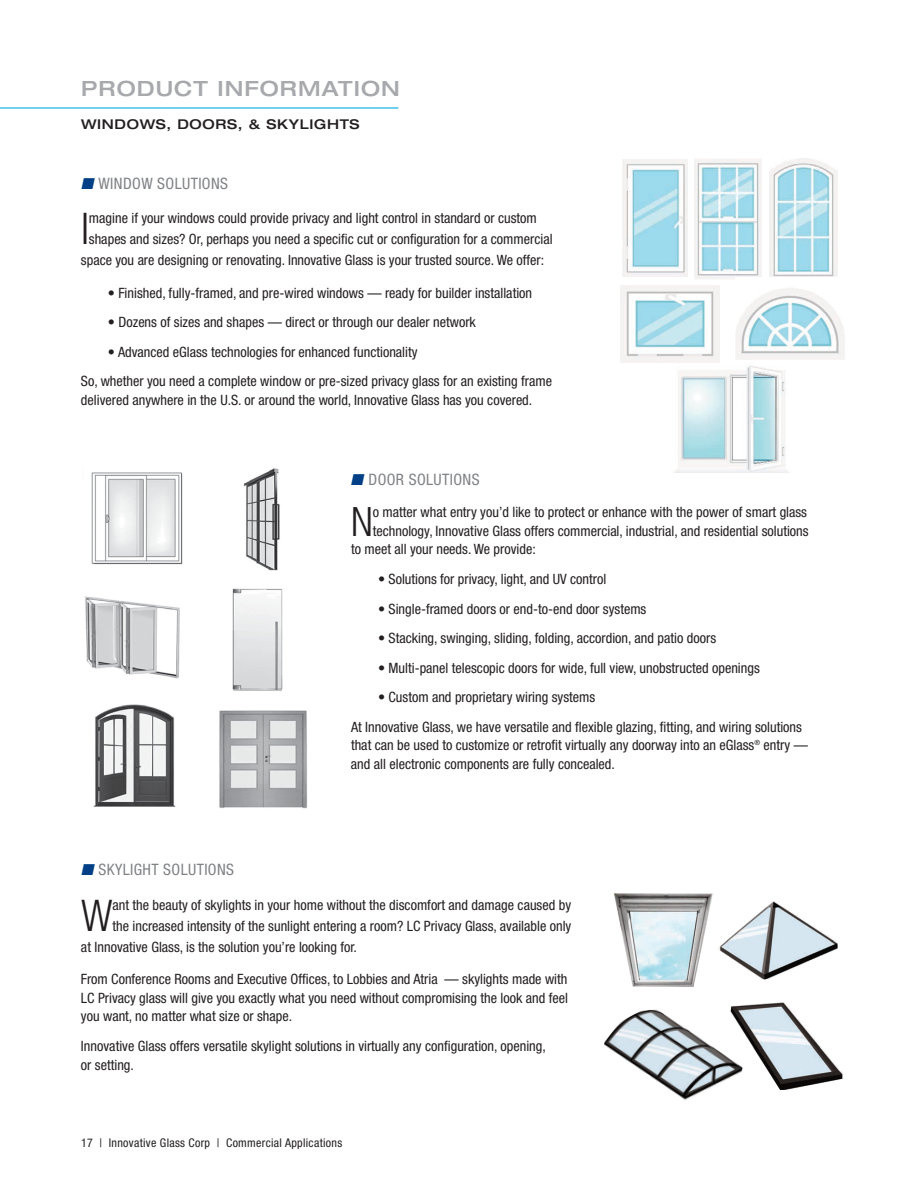
<style>
.page{position:relative;width:918px;height:1188px;background:#fff}
.page>*{position:absolute;margin:0;border:0;box-sizing:border-box;transform-origin:0 0}
.t1{font:300 condensed 43.65px "Helvetica Neue";color:#231f20}
.t2{font:300 condensed 40.5px "Helvetica Neue";color:#231f20}
.t3{font:500 expanded 21px "Helvetica Neue";letter-spacing:.05em;color:#a8a9ad}
.t4{font:condensed 15.75px "Helvetica Neue";letter-spacing:.025em;color:#808285}
.t5{font:condensed 14.25px/18.8px "Helvetica Neue";color:#231f20}
.t6{font:500 expanded 13.5px "Helvetica Neue";letter-spacing:.05em;color:#231f20}
.t7{font:condensed 12px "Helvetica Neue";letter-spacing:.025em;color:#231f20}
.s1{color:#014086}
</style>
<div class="page">
<img style="left:614px;top:893px;width:99px;height:94px">
<img style="left:718px;top:901px;width:120px;height:79px">
<img style="left:604px;top:1009px;width:126px;height:91px">
<img style="left:730px;top:1002px;width:113px;height:88px">
<img style="left:622px;top:160px;width:66px;height:117px">
<img style="left:694px;top:159px;width:68px;height:120px">
<img style="left:770px;top:159px;width:67px;height:118px">
<img style="left:621px;top:285px;width:98px;height:77px">
<img style="left:674px;top:365px;width:115px;height:108px">
<img style="left:736px;top:288px;width:109px;height:72px">
<svg style="left:735px;top:278px;width:27px;height:1px"></svg>
<img style="left:243px;top:468px;width:37px;height:103px">
<img style="left:204px;top:485px;width:107px;height:1px">
<img style="left:204px;top:536px;width:107px;height:1px">
<img style="left:204px;top:554px;width:107px;height:1px">
<img style="left:91px;top:472px;width:92px;height:93px">
<img style="left:84px;top:485px;width:109px;height:1px">
<img style="left:88px;top:536px;width:105px;height:1px">
<img style="left:84px;top:554px;width:109px;height:1px">
<img style="left:85px;top:596px;width:95px;height:83px">
<img style="left:84px;top:613px;width:109px;height:1px">
<img style="left:84px;top:643px;width:109px;height:1px">
<img style="left:84px;top:673px;width:109px;height:1px">
<img style="left:232px;top:588px;width:51px;height:103px">
<img style="left:204px;top:613px;width:102px;height:1px">
<img style="left:204px;top:643px;width:102px;height:1px">
<img style="left:204px;top:673px;width:102px;height:1px">
<img style="left:93px;top:704px;width:83px;height:103px">
<img style="left:84px;top:732px;width:109px;height:1px">
<img style="left:219px;top:710px;width:88px;height:99px">
<img style="left:203px;top:732px;width:109px;height:1px">
<hr style="left:0;top:107px;width:398px;height:2px;background:#00aadc">
<h3 class="t3" style="left:81px;top:76px;width:320px">PRODUCT INFORMATION</h3>
<p class="t6" style="left:81px;top:116px;width:280px">WINDOWS, DOORS, &amp; SKYLIGHTS</p>
<p class="t4" style="left:81px;top:174px;width:149px"><span class="s1">■</span> WINDOW SOLUTIONS</p>
<h1 class="t1" style="left:81px;top:204px;width:10px">I</h1>
<p class="t5" style="left:81px;top:208px;width:473px;line-height:21px;text-align:center">magine if your windows could provide privacy and light control in standard or custom shapes and sizes? Or, perhaps you need a specific cut or configuration for a commercial space you are designing or renovating. Innovative Glass is your trusted source. We offer:</p>
<p class="t5" style="left:108px;top:283px;width:426px">• Finished, fully-framed, and pre-wired windows — ready for builder installation</p>
<p class="t5" style="left:108px;top:313px;width:369px">• Dozens of sizes and shapes — direct or through our dealer network</p>
<p class="t5" style="left:81px;top:337px;width:473px;line-height:29.5px;text-indent:27px">• Advanced eGlass technologies for enhanced functionality<br>So, whether you need a complete window or pre-sized privacy glass for an existing frame</p>
<p class="t5" style="left:81px;top:390px;width:453px">delivered anywhere in the U.S. or around the world, Innovative Glass has you covered.</p>
<p class="t4" style="left:351px;top:470px;width:130px"><span class="s1">■</span> DOOR SOLUTIONS</p>
<h2 class="t2" style="left:351px;top:498px;width:23px">N</h2>
<p class="t5" style="left:373px;top:502px;width:436px">o matter what entry you’d like to protect or enhance with the power of smart glass</p>
<p class="t5" style="left:373px;top:521px;width:437px">technology, Innovative Glass offers commercial, industrial, and residential solutions</p>
<p class="t5" style="left:351px;top:540px;width:186px">to meet all your needs. We provide:</p>
<p class="t5" style="left:378px;top:569px;width:230px">• Solutions for privacy, light, and UV control</p>
<p class="t5" style="left:378px;top:599px;width:270px">• Single-framed doors or end-to-end door systems</p>
<p class="t5" style="left:378px;top:629px;width:340px">• Stacking, swinging, sliding, folding, accordion, and patio doors</p>
<p class="t5" style="left:378px;top:658px;width:383px">• Multi-panel telescopic doors for wide, full view, unobstructed openings</p>
<p class="t5" style="left:351px;top:682px;width:453px;line-height:29.5px;text-indent:27px">• Custom and proprietary wiring systems<br>At Innovative Glass, we have versatile and flexible glazing, fitting, and wiring solutions</p>
<p class="t5" style="left:351px;top:736px;width:459px">that can be used to customize or retrofit virtually any doorway into an eGlass<sup>®</sup> entry — and all electronic components are fully concealed.</p>
<p class="t4" style="left:81px;top:860px;width:155px"><span class="s1">■</span> SKYLIGHT SOLUTIONS</p>
<h1 class="t1" style="left:81px;top:890px;width:33px">W</h1>
<p class="t5" style="left:112px;top:895px;width:460px">ant the beauty of skylights in your home without the discomfort and damage caused by</p>
<p class="t5" style="left:112px;top:916px;width:460px">the increased intensity of the sunlight entering a room? LC Privacy Glass, available only</p>
<p class="t5" style="left:81px;top:937px;width:278px">at Innovative Glass, is the solution you’re looking for.</p>
<p class="t5" style="left:81px;top:969px;width:489px;text-align:justify">From Conference Rooms and Executive Offices, to Lobbies and Atria — skylights made with LC Privacy glass will give you exactly what you need without compromising the look and feel you want, no matter what size or shape.</p>
<p class="t5" style="left:81px;top:1036px;width:466px">Innovative Glass offers versatile skylight solutions in virtually any configuration, opening, or setting.</p>
<p class="t7" style="left:81px;top:1136px;width:263px">17 | Innovative Glass Corp | Commercial Applications</p>
</div>
